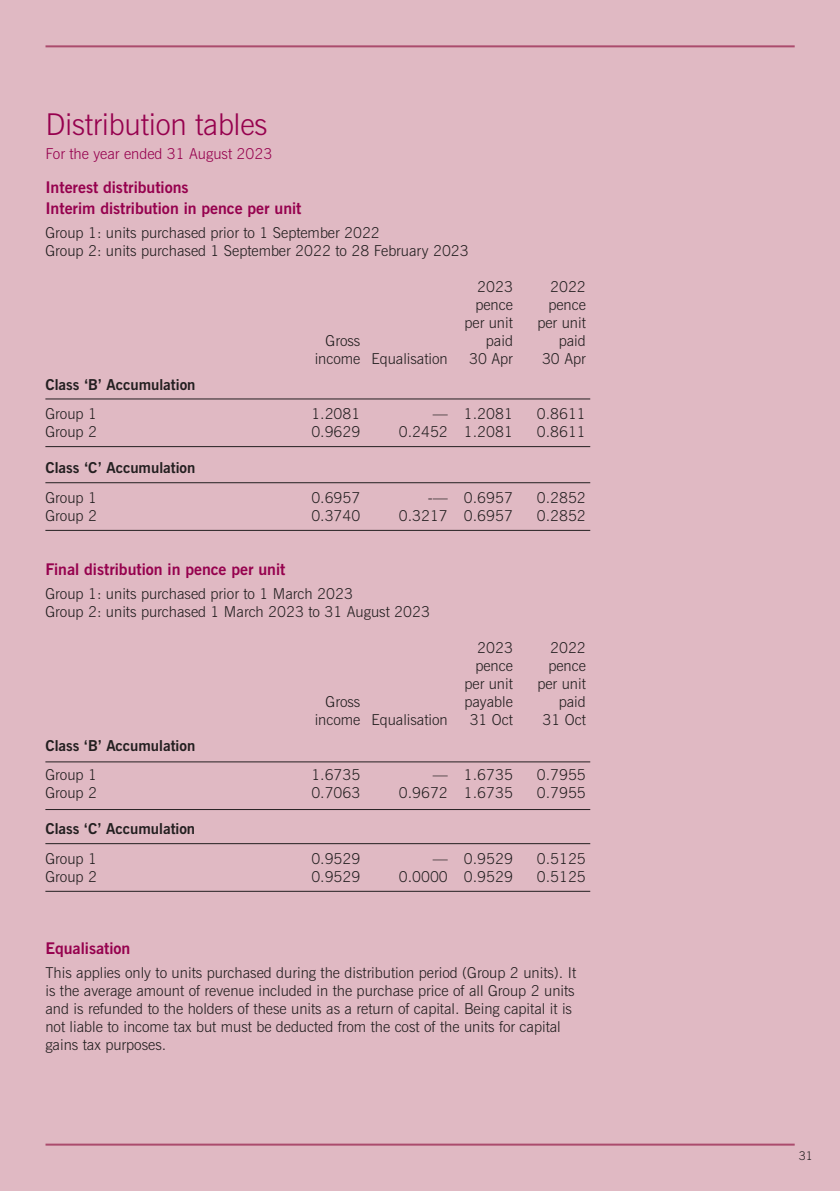
<style>
.page{position:relative;width:840px;height:1191px;background:#fff}
.page>*{position:absolute;margin:0;border:0;box-sizing:border-box;transform-origin:0 0}
.t1{font:300 30px "News Gothic BT";letter-spacing:-.01em;color:#96014e}
.t2{font:700 16px/20.8px "News Gothic BT";color:#96014e}
.t3{font:300 15px/18px "News Gothic BT";color:#231f20}
.t4{font:700 15px "News Gothic BT";color:#231f20}
.t5{font:300 15px "News Gothic BT";color:#96014e}
.t6{font:300 12px "News Gothic BT";color:#231f20}
</style>
<div class="page">
<div style="left:0;top:0;width:839px;height:1191px;background:#e0b9c3"></div>
<hr style="left:45px;top:45px;width:749px;height:2px;background:#ab4b6d">
<hr style="left:45px;top:1143px;width:749px;height:2px;background:#ab4b6d">
<hr style="left:45px;top:398px;width:545px;height:1px;background:#231f20">
<hr style="left:45px;top:446px;width:545px;height:1px;background:#231f20">
<hr style="left:45px;top:482px;width:545px;height:1px;background:#231f20">
<hr style="left:45px;top:530px;width:545px;height:1px;background:#231f20">
<hr style="left:45px;top:761px;width:545px;height:1px;background:#231f20">
<hr style="left:45px;top:809px;width:545px;height:1px;background:#231f20">
<hr style="left:45px;top:843px;width:545px;height:1px;background:#231f20">
<hr style="left:45px;top:890px;width:545px;height:1px;background:#231f20">
<h1 class="t1" style="left:45px;top:113px;width:223px">Distribution tables</h1>
<p class="t5" style="left:45px;top:148px;width:228px">For the year ended 31 August 2023</p>
<p class="t2" style="left:45px;top:177px;width:257px">Interest distributions<br>Interim distribution in pence per unit</p>
<p class="t3" style="left:45px;top:224px;width:424px">Group 1: units purchased prior to 1 September 2022<br>Group 2: units purchased 1 September 2022 to 28 February 2023</p>
<p class="t3" style="left:477px;top:278px;width:37px">2023</p>
<p class="t3" style="left:550px;top:278px;width:37px">2022</p>
<p class="t3" style="left:475px;top:296px;width:39px">pence</p>
<p class="t3" style="left:548px;top:296px;width:39px">pence</p>
<p class="t3" style="left:464px;top:314px;width:50px">per unit</p>
<p class="t3" style="left:537px;top:314px;width:50px">per unit</p>
<p class="t3" style="left:325px;top:332px;width:36px">Gross</p>
<p class="t3" style="left:485px;top:332px;width:29px">paid</p>
<p class="t3" style="left:558px;top:332px;width:29px">paid</p>
<p class="t3" style="left:314px;top:350px;width:135px">income Equalisation</p>
<p class="t3" style="left:469px;top:350px;width:45px">30 Apr</p>
<p class="t3" style="left:541px;top:350px;width:45px">30 Apr</p>
<p class="t4" style="left:45px;top:376px;width:151px">Class ‘B’ Accumulation</p>
<p class="t3" style="left:45px;top:406px;width:53px">Group 1</p>
<p class="t3" style="left:311px;top:406px;width:51px">1.2081</p>
<p class="t3" style="left:432px;top:406px;width:81px">— 1.2081</p>
<p class="t3" style="left:536px;top:406px;width:51px">0.8611</p>
<p class="t3" style="left:45px;top:424px;width:53px">Group 2</p>
<p class="t3" style="left:311px;top:424px;width:51px">0.9629</p>
<p class="t3" style="left:398px;top:424px;width:116px">0.2452 1.2081</p>
<p class="t3" style="left:536px;top:424px;width:51px">0.8611</p>
<p class="t4" style="left:45px;top:459px;width:151px">Class ‘C’ Accumulation</p>
<p class="t3" style="left:45px;top:490px;width:53px">Group 1</p>
<p class="t3" style="left:311px;top:490px;width:51px">0.6957</p>
<p class="t3" style="left:427px;top:490px;width:86px">-— 0.6957</p>
<p class="t3" style="left:536px;top:490px;width:51px">0.2852</p>
<p class="t3" style="left:45px;top:508px;width:53px">Group 2</p>
<p class="t3" style="left:311px;top:508px;width:51px">0.3740</p>
<p class="t3" style="left:398px;top:508px;width:116px">0.3217 0.6957</p>
<p class="t3" style="left:536px;top:508px;width:51px">0.2852</p>
<p class="t2" style="left:45px;top:559px;width:241px">Final distribution in pence per unit</p>
<p class="t3" style="left:45px;top:585px;width:386px">Group 1: units purchased prior to 1 March 2023<br>Group 2: units purchased 1 March 2023 to 31 August 2023</p>
<p class="t3" style="left:477px;top:639px;width:37px">2023</p>
<p class="t3" style="left:550px;top:639px;width:37px">2022</p>
<p class="t3" style="left:475px;top:657px;width:39px">pence</p>
<p class="t3" style="left:548px;top:657px;width:39px">pence</p>
<p class="t3" style="left:464px;top:675px;width:50px">per unit</p>
<p class="t3" style="left:537px;top:675px;width:50px">per unit</p>
<p class="t3" style="left:325px;top:693px;width:36px">Gross</p>
<p class="t3" style="left:464px;top:693px;width:50px">payable</p>
<p class="t3" style="left:558px;top:693px;width:29px">paid</p>
<p class="t3" style="left:314px;top:711px;width:135px">income Equalisation</p>
<p class="t3" style="left:469px;top:711px;width:45px">31 Oct</p>
<p class="t3" style="left:542px;top:711px;width:45px">31 Oct</p>
<p class="t4" style="left:45px;top:737px;width:151px">Class ‘B’ Accumulation</p>
<p class="t3" style="left:45px;top:767px;width:53px">Group 1</p>
<p class="t3" style="left:311px;top:767px;width:51px">1.6735</p>
<p class="t3" style="left:432px;top:767px;width:81px">— 1.6735</p>
<p class="t3" style="left:536px;top:767px;width:51px">0.7955</p>
<p class="t3" style="left:45px;top:785px;width:53px">Group 2</p>
<p class="t3" style="left:311px;top:785px;width:51px">0.7063</p>
<p class="t3" style="left:398px;top:785px;width:116px">0.9672 1.6735</p>
<p class="t3" style="left:536px;top:785px;width:51px">0.7955</p>
<p class="t4" style="left:45px;top:820px;width:151px">Class ‘C’ Accumulation</p>
<p class="t3" style="left:45px;top:851px;width:53px">Group 1</p>
<p class="t3" style="left:311px;top:851px;width:51px">0.9529</p>
<p class="t3" style="left:432px;top:851px;width:81px">— 0.9529</p>
<p class="t3" style="left:536px;top:851px;width:51px">0.5125</p>
<p class="t3" style="left:45px;top:869px;width:53px">Group 2</p>
<p class="t3" style="left:311px;top:869px;width:51px">0.9529</p>
<p class="t3" style="left:398px;top:869px;width:116px">0.0000 0.9529</p>
<p class="t3" style="left:536px;top:869px;width:51px">0.5125</p>
<p class="t2" style="left:45px;top:938px;width:86px">Equalisation</p>
<p class="t3" style="left:45px;top:964px;width:532px">This applies only to units purchased during the distribution period (Group 2 units). It is the average amount of revenue included in the purchase price of all Group 2 units and is refunded to the holders of these units as a return of capital. Being capital it is not liable to income tax but must be deducted from the cost of the units for capital gains tax purposes.</p>
<p class="t6" style="left:798px;top:1151px;width:16px">31</p>
</div>
